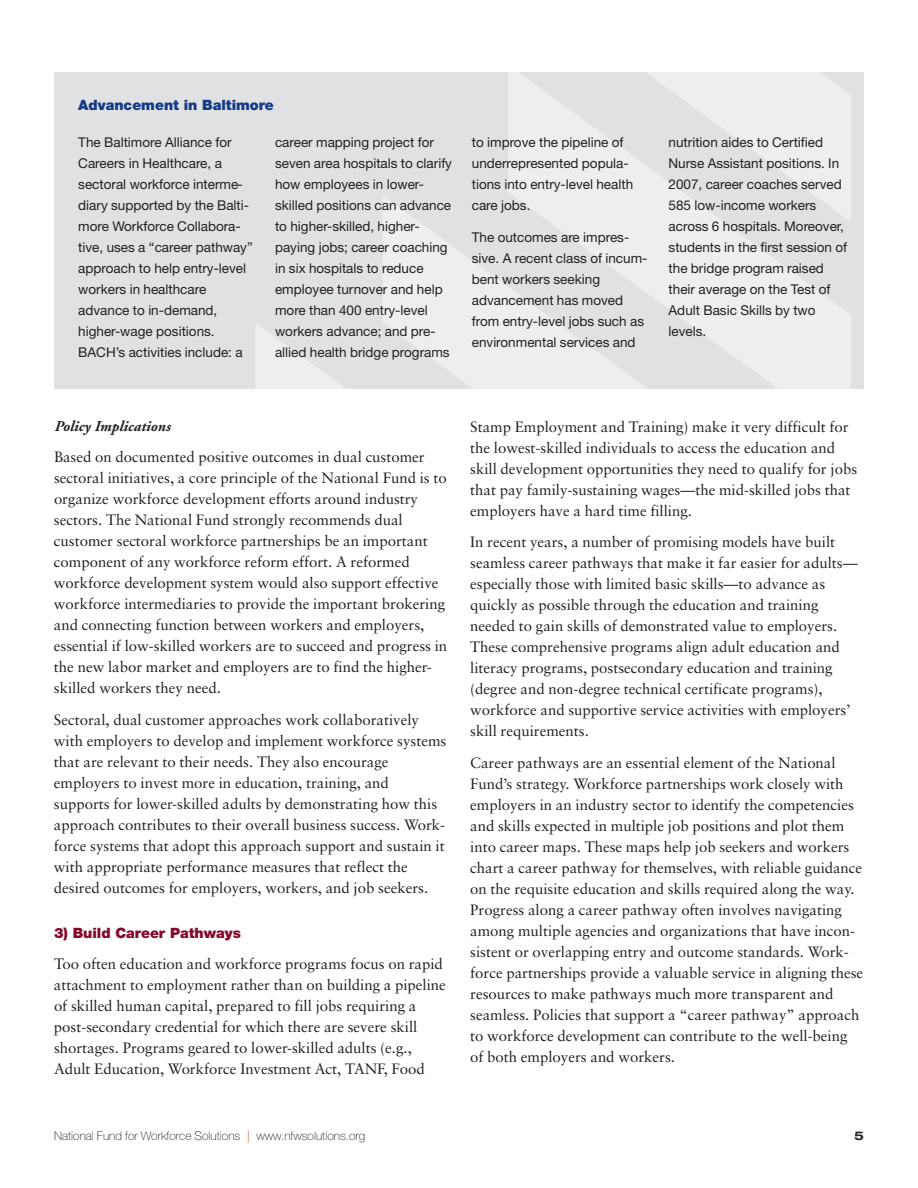
<style>
.page{position:relative;width:918px;height:1188px;background:#fff}
.page>*{position:absolute;margin:0;border:0;box-sizing:border-box;transform-origin:0 0}
.t1{font:15px/21px "Sabon";color:#231f20}
.t2{font:italic 700 15px "Adobe Garamond";color:#231f20}
.t3{font:900 14.25px "Helvetica Neue";color:#143a85}
.t4{font:900 14.25px "Helvetica Neue";color:#840a2b}
.t5{font:13.5px/21px "Helvetica Neue";color:#231f20}
.t6{font:100 12px "Helvetica Neue";color:#231f20}
.t7{font:700 expanded 12px "Helvetica Neue";color:#231f20}
.s1{color:#9f341d}
</style>
<div class="page">
<div style="left:54px;top:72px;width:810px;height:317px;background:#e0e1e3"></div>
<svg style="left:256px;top:324px;width:89px;height:65px"></svg>
<svg style="left:383px;top:196px;width:125px;height:193px;fill:#eeeeef"></svg>
<svg style="left:508px;top:72px;width:343px;height:317px;fill:#eeeeef"></svg>
<svg style="left:635px;top:72px;width:216px;height:150px"></svg>
<p class="t3" style="left:78px;top:100px;width:197px">Advancement in Baltimore</p>
<p class="t5" style="left:78px;top:132px;width:176px">The Baltimore Alliance for<br>Careers in Healthcare, a sectoral workforce interme&shy;diary supported by the Balti&shy;more Workforce Collabora&shy;tive, uses a “career pathway” approach to help entry-level workers in healthcare advance to in-demand, higher-wage positions.<br>BACH’s activities include: a</p>
<p class="t5" style="left:275px;top:132px;width:179px">career mapping project for seven area hospitals to clarify how employees in lower&shy;skilled positions can advance to higher-skilled, higher&shy;paying jobs; career coaching in six hospitals to reduce employee turnover and help more than 400 entry-level workers advance; and pre&shy;allied health bridge programs</p>
<p class="t5" style="left:472px;top:132px;width:163px">to improve the pipeline of underrepresented popula&shy;tions into entry-level health care jobs.</p>
<p class="t5" style="left:472px;top:226px;width:177px">The outcomes are impres&shy;sive. A recent class of incum&shy;bent workers seeking advancement has moved from entry-level jobs such as environmental services and</p>
<p class="t5" style="left:669px;top:132px;width:180px">nutrition aides to Certified<br>Nurse Assistant positions. In<br>2007, career coaches served<br>585 low-income workers across 6 hospitals. Moreover, students in the first session of the bridge program raised their average on the Test of<br>Adult Basic Skills by two levels.</p>
<p class="t2" style="left:54px;top:420px;width:118px">Policy Implications</p>
<p class="t1" style="left:54px;top:448px;width:395px">Based on documented positive outcomes in dual customer sectoral initiatives, a core principle of the National Fund is to organize workforce development efforts around industry sectors. The National Fund strongly recommends dual customer sectoral workforce partnerships be an important component of any workforce reform effort. A reformed workforce development system would also support effective workforce intermediaries to provide the important brokering and connecting function between workers and employers, essential if low-skilled workers are to succeed and progress in the new labor market and employers are to find the higher&shy;skilled workers they need.</p>
<p class="t1" style="left:54px;top:710px;width:394px">Sectoral, dual customer approaches work collaboratively with employers to develop and implement workforce systems that are relevant to their needs. They also encourage employers to invest more in education, training, and supports for lower-skilled adults by demonstrating how this approach contributes to their overall business success. Work&shy;force systems that adopt this approach support and sustain it with appropriate performance measures that reflect the desired outcomes for employers, workers, and job seekers.</p>
<p class="t4" style="left:54px;top:928px;width:188px">3) Build Career Pathways</p>
<p class="t1" style="left:54px;top:955px;width:393px">Too often education and workforce programs focus on rapid attachment to employment rather than on building a pipeline of skilled human capital, prepared to fill jobs requiring a post-secondary credential for which there are severe skill shortages. Programs geared to lower-skilled adults (e.g., Adult Education, Workforce Investment Act, TANF, Food</p>
<p class="t1" style="left:470px;top:417px;width:388px">Stamp Employment and Training) make it very difficult for the lowest-skilled individuals to access the education and skill development opportunities they need to qualify for jobs that pay family-sustaining wages—the mid-skilled jobs that employers have a hard time filling.</p>
<p class="t1" style="left:470px;top:533px;width:389px">In recent years, a number of promising models have built seamless career pathways that make it far easier for adults— especially those with limited basic skills—to advance as quickly as possible through the education and training needed to gain skills of demonstrated value to employers.<br>These comprehensive programs align adult education and literacy programs, postsecondary education and training (degree and non-degree technical certificate programs), workforce and supportive service activities with employers’ skill requirements.</p>
<p class="t1" style="left:470px;top:753px;width:394px">Career pathways are an essential element of the National Fund’s strategy. Workforce partnerships work closely with employers in an industry sector to identify the competencies and skills expected in multiple job positions and plot them into career maps. These maps help job seekers and workers chart a career pathway for themselves, with reliable guidance on the requisite education and skills required along the way.<br>Progress along a career pathway often involves navigating among multiple agencies and organizations that have incon&shy;sistent or overlapping entry and outcome standards. Work&shy;force partnerships provide a valuable service in aligning these resources to make pathways much more transparent and seamless. Policies that support a “career pathway” approach to workforce development can contribute to the well-being of both employers and workers.</p>
<p class="t6" style="left:54px;top:1131px;width:313px">National Fund for Workforce Solutions <span class="s1">|</span> www.nfwsolutions.org</p>
<p class="t7" style="left:854px;top:1131px;width:11px">5</p>
</div>
